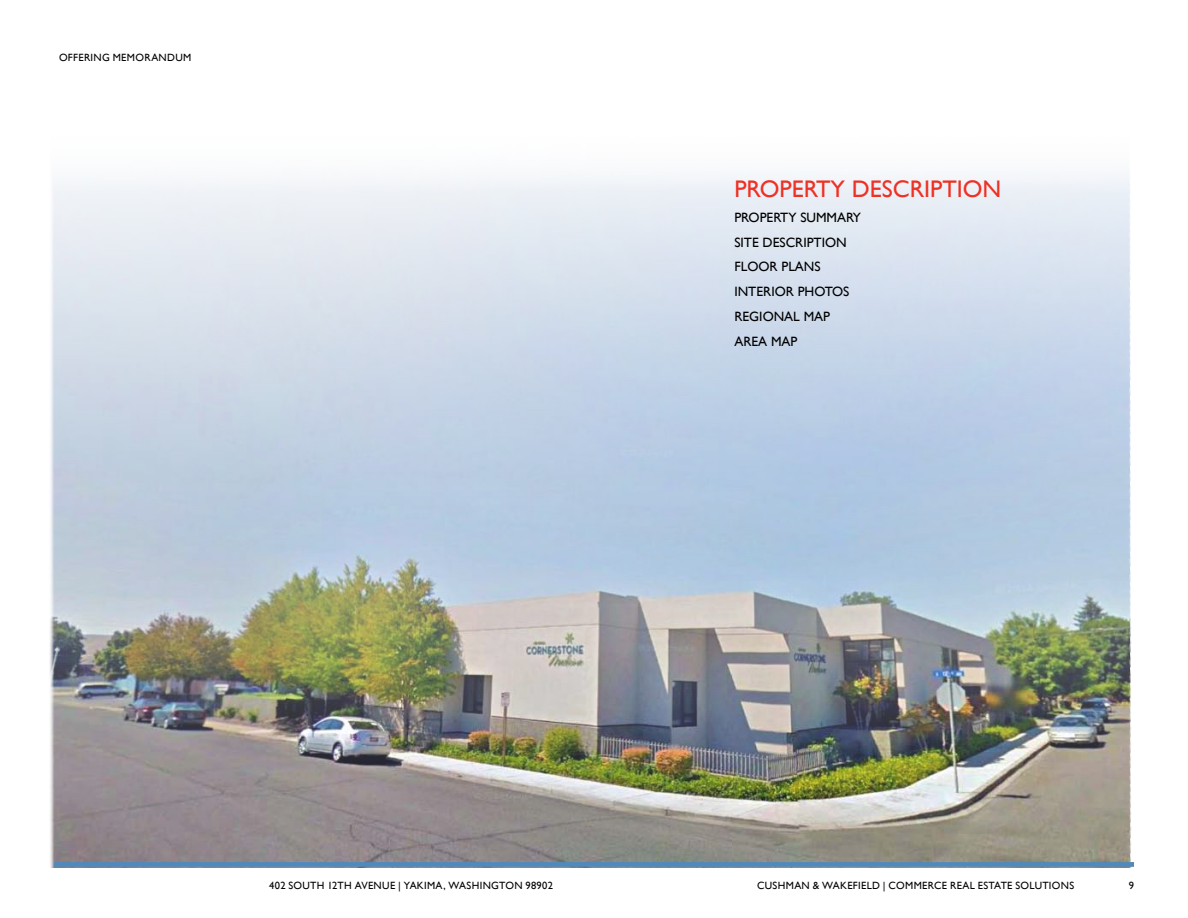
<style>
.page{position:relative;width:1188px;height:918px;background:#fff}
.page>*{position:absolute;margin:0;border:0;box-sizing:border-box;transform-origin:0 0}
.t1{font:24px "Gill Sansfor CW";color:#ee3124}
.t2{font:13.5px/24.8px "Gill Sansfor CW";color:#000}
.t3{font:10.5px "Gill Sansfor CW";letter-spacing:.03em;color:#000}
</style>
<div class="page">
<img style="left:50px;top:174px;width:1082px;height:693px">
<div style="left:54px;top:862px;width:1080px;height:5px;background:#4f8abe"></div>
<p class="t3" style="left:59px;top:51px;width:134px">OFFERING MEMORANDUM</p>
<h1 class="t1" style="left:734px;top:173px;width:133px">PROPERTY DESC</h1>
<h1 class="t1" style="left:910px;top:173px;width:90px">RIPTION</h1>
<p class="t2" style="left:734px;top:205px;width:9px">PROP</p>
<p class="t2" style="left:767px;top:205px;width:16px">ERTY</p>
<p class="t2" style="left:734px;top:205px;width:120px;text-indent:66px">SUMMARY<br>SITE DESCRIPTION<br>FLOOR</p>
<p class="t2" style="left:734px;top:254px;width:91px;text-align:right">PLANS<br>INTERIOR PHOTO</p>
<p class="t2" style="left:843px;top:279px;width:8px">S</p>
<p class="t2" style="left:734px;top:304px;width:96px">REGIO NAL MAP<br>AREA MAP</p>
<p class="t3" style="left:269px;top:878px;width:285px">402 SOUTH 12TH AVENUE | YAKIMA, WASHINGTON 98902</p>
<p class="t3" style="left:757px;top:878px;width:319px">CUSHMAN &amp; WAKEFIELD | COMMERCE REAL ESTATE SOLUTIONS</p>
<p class="t3" style="left:1129px;top:878px;width:7px">9</p>
</div>
